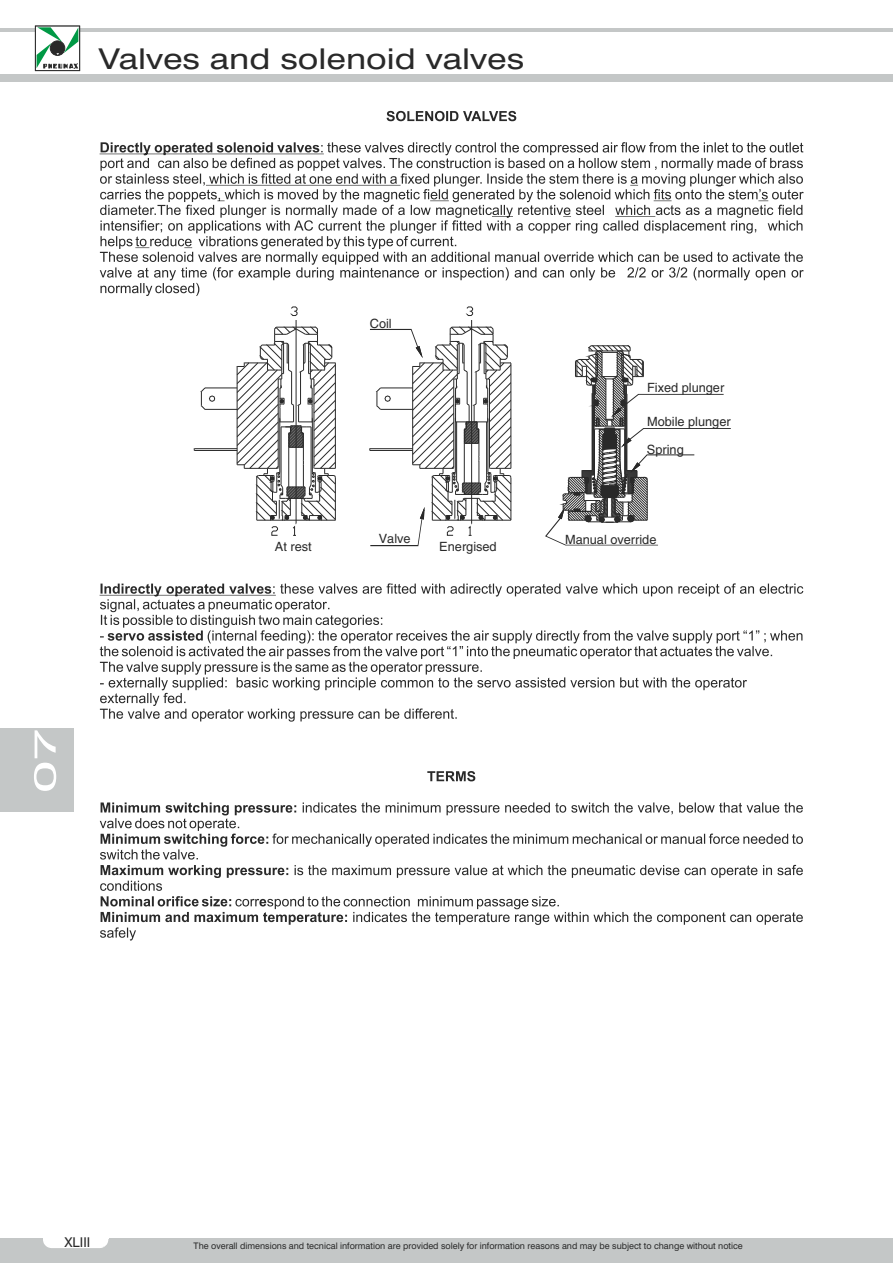
<style>
.page{position:relative;width:893px;height:1263px;background:#fff}
.page>*{position:absolute;margin:0;border:0;box-sizing:border-box;transform-origin:0 0}
.t1{font:31.05px "Swiss 721 BT";color:#fff;scale:1.89 1}
.t2{font:28.65px "Swiss 721 BT";color:#292929;scale:1.24 1}
.t3{font:13.5px "Swiss 721 BT";color:#292929}
.t4{font:12.75px "Helvetica";color:#292929}
.t5{font:9px "Swiss 721 BT";color:#292929}
</style>
<div class="page">
<div style="left:0;top:1238px;width:893px;height:25px;background:#c4c7c7"></div>
<svg style="left:43px;top:1239px;width:65px;height:9px"></svg>
<div style="left:43px;top:1223px;width:65px;height:16px;background:#fff"></div>
<hr style="left:0;top:28px;width:893px;height:4px;background:#c4c7c7">
<div style="left:0;top:74px;width:893px;height:7px;background:#c4c7c7"></div>
<svg style="left:35px;top:26px;width:45px;height:45px"></svg>
<div style="left:0;top:728px;width:74px;height:83px;background:#c4c7c7"></div>
<svg style="left:545px;top:345px;width:186px;height:200px"></svg>
<svg style="left:100px;top:111px;width:704px;height:172px"></svg>
<svg style="left:100px;top:283px;width:198px;height:182px"></svg>
<svg style="left:100px;top:583px;width:703px;height:357px"></svg>
<hr style="left:471px;top:320px;width:1px;height:204px;background:#292929">
<hr style="left:511px;top:363px;width:1px;height:105px;background:#292929">
<hr style="left:511px;top:477px;width:1px;height:43px;background:#292929">
<svg style="left:466px;top:307px;width:7px;height:9px"></svg>
<svg style="left:370px;top:326px;width:141px;height:220px"></svg>
<hr style="left:296px;top:320px;width:1px;height:204px;background:#292929">
<hr style="left:194px;top:450px;width:43px;height:1px;background:#292929">
<hr style="left:194px;top:448px;width:43px;height:1px;background:#292929">
<hr style="left:205px;top:388px;width:32px;height:1px;background:#292929">
<hr style="left:205px;top:409px;width:32px;height:1px;background:#292929">
<svg style="left:201px;top:387px;width:14px;height:23px"></svg>
<svg style="left:291px;top:307px;width:6px;height:9px"></svg>
<svg style="left:237px;top:326px;width:99px;height:210px"></svg>
<h2 class="t2" style="left:98px;top:47px;width:345px">Valves and solenoid valves</h2>
<h1 class="t1" style="left:32px;top:793px;width:36px;rotate:-90deg">07</h1>
<h3 class="t4" style="left:370px;top:318px;width:23px">Coil</h3>
<h3 class="t4" style="left:379px;top:533px;width:33px">Valve</h3>
<h3 class="t4" style="left:275px;top:541px;width:38px">At rest</h3>
<h3 class="t4" style="left:439px;top:541px;width:59px">Energised</h3>
<h3 class="t4" style="left:647px;top:383px;width:79px">Fixed plunger</h3>
<h3 class="t4" style="left:647px;top:417px;width:85px">Mobile plunger</h3>
<h3 class="t4" style="left:647px;top:444px;width:38px">Spring</h3>
<h3 class="t4" style="left:565px;top:534px;width:93px">Manual override</h3>
<h3 class="t3" style="left:64px;top:1236px;width:27px">XLIII</h3>
<p class="t5" style="left:194px;top:1242px;width:551px">The overall dimensions and tecnical information are provided solely for information reasons and may be subject to change without notice</p>
</div>
